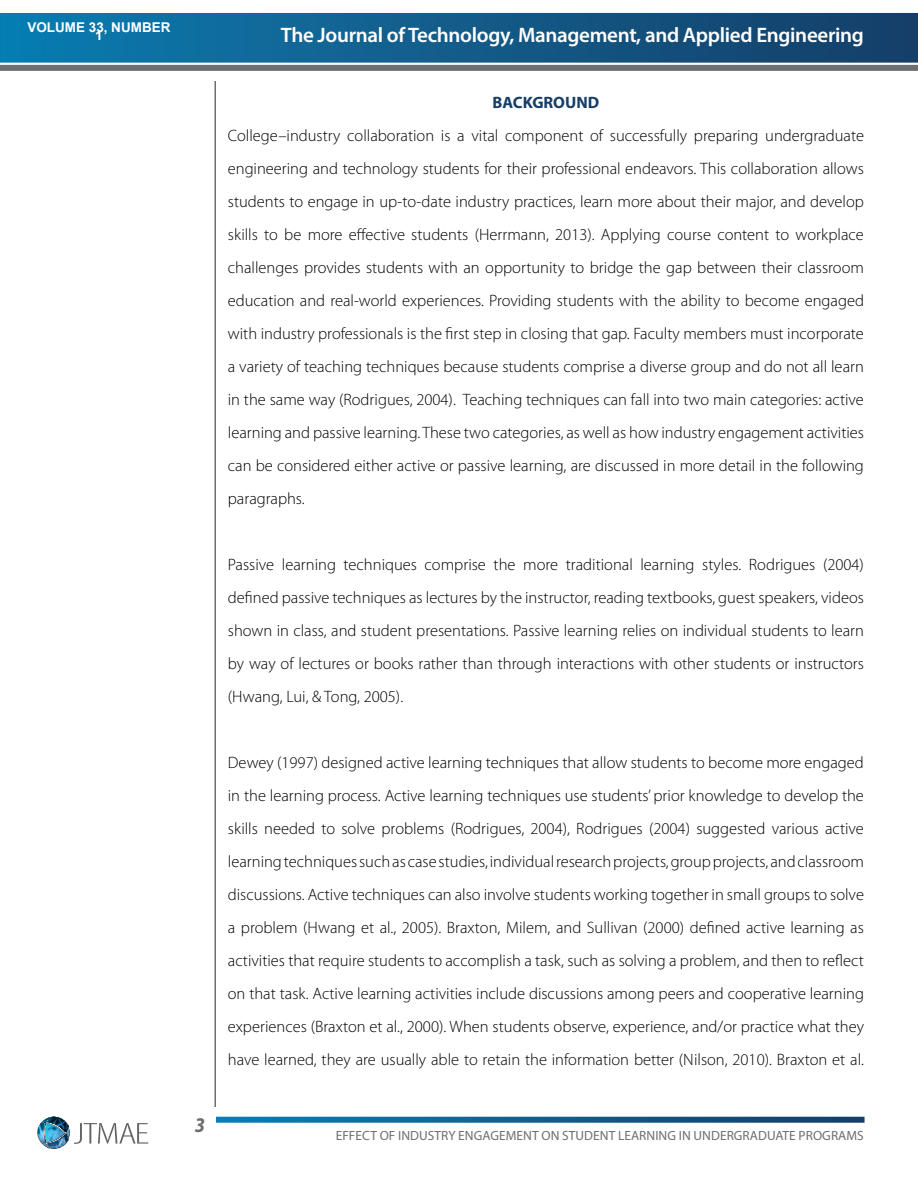
<style>
.page{position:relative;width:918px;height:1188px;background:#fff}
.page>*{position:absolute;margin:0;border:0;box-sizing:border-box;transform-origin:0 0}
.t1{font:600 21px "Myriad Pro";letter-spacing:-.015em;color:#fff}
.t2{font:italic 700 21px "Myriad Pro";color:#6d6e71;scale:.9 1}
.t3{font:300 16.5px/33px "Myriad Pro";color:#000;text-align:justify}
.t4{font:700 16.5px "Myriad Pro";color:#153e68}
.t5{font:700 13.5px "Arial";color:#fff}
.t6{font:13.35px "Myriad Pro";letter-spacing:.005em;color:#6d6e71}
</style>
<div class="page">
<div style="left:0;top:65px;width:918px;height:6px;background:#6d6e71"></div>
<svg style="left:216px;top:1117px;width:649px;height:6px;background:#1b6591"></svg>
<svg style="left:0;top:13px;width:918px;height:50px;background:#125d8c"></svg>
<hr style="left:214px;top:81px;width:2px;height:1026px;background:#6d6e71">
<svg style="left:38px;top:1117px;width:110px;height:32px"></svg>
<p class="t5" style="left:27px;top:20px;width:145px">VOLUME 33, NUMBER</p>
<p class="t5" style="left:95px;top:28px;width:9px">1</p>
<p class="t2" style="left:195px;top:1112px;width:13px">3</p>
<p class="t1" style="left:281px;top:21px;width:585px">The Journal of Technology, Management, and Applied Engineering</p>
<p class="t4" style="left:493px;top:92px;width:108px">BACKGROUND</p>
<p class="t3" style="left:228px;top:120px;width:638px">College–industry collaboration is a vital component of successfully preparing undergraduate engineering and technology students for their professional endeavors. This collaboration allows students to engage in up-to-date industry practices, learn more about their major, and develop skills to be more effective students (Herrmann, 2013). Applying course content to workplace challenges provides students with an opportunity to bridge the gap between their classroom education and real-world experiences. Providing students with the ability to become engaged with industry professionals is the first step in closing that gap. Faculty members must incorporate a variety of teaching techniques because students comprise a diverse group and do not all learn in the same way (Rodrigues, 2004). Teaching techniques can fall into two main categories: active learning and passive learning. These two categories, as well as how industry engagement activities can be considered either active or passive learning, are discussed in more detail in the following paragraphs.</p>
<p class="t3" style="left:228px;top:549px;width:638px">Passive learning techniques comprise the more traditional learning styles. Rodrigues (2004) defined passive techniques as lectures by the instructor, reading textbooks, guest speakers, videos shown in class, and student presentations. Passive learning relies on individual students to learn by way of lectures or books rather than through interactions with other students or instructors (Hwang, Lui, &amp; Tong, 2005).</p>
<p class="t3" style="left:228px;top:747px;width:638px">Dewey (1997) designed active learning techniques that allow students to become more engaged in the learning process. Active learning techniques use students’ prior knowledge to develop the skills needed to solve problems (Rodrigues, 2004), Rodrigues (2004) suggested various active learning techniques such as case studies, individual research projects, group projects, and classroom discussions. Active techniques can also involve students working together in small groups to solve a problem (Hwang et al., 2005). Braxton, Milem, and Sullivan (2000) defined active learning as activities that require students to accomplish a task, such as solving a problem, and then to reflect on that task. Active learning activities include discussions among peers and cooperative learning experiences (Braxton et al., 2000). When students observe, experience, and/or practice what they have learned, they are usually able to retain the information better (Nilson, 2010). Braxton et al.</p>
<p class="t6" style="left:336px;top:1127px;width:530px">EFFECT OF INDUSTRY ENGAGEMENT ON STUDENT LEARNING IN UNDERGRADUATE PROGRAMS</p>
</div>
